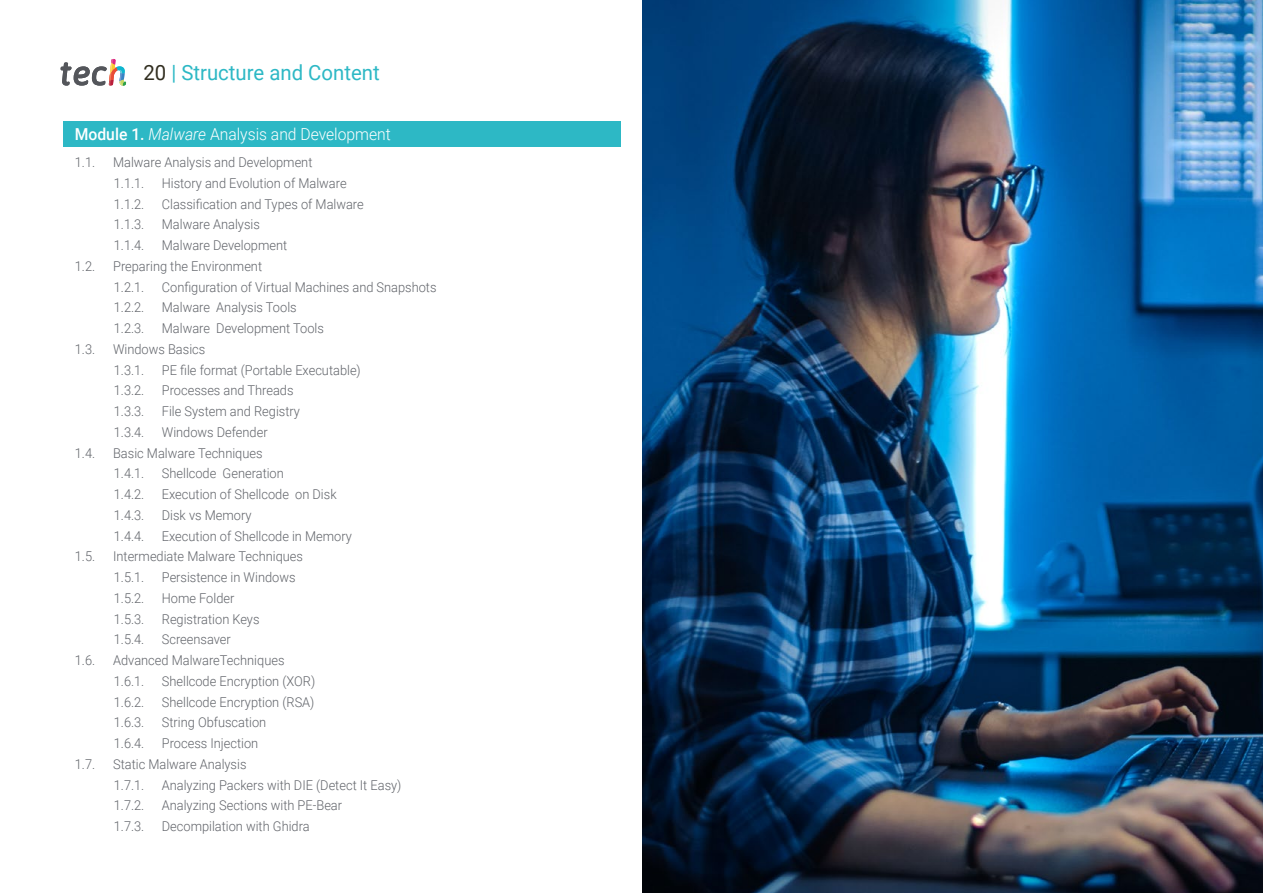
<style>
.page{position:relative;width:1263px;height:893px;background:#fff}
.page>*{position:absolute;margin:0;border:0;box-sizing:border-box;transform-origin:0 0}
.t1{font:21px "Roboto";color:#2db8c5}
.t2{font:300 16.5px "Roboto";color:#fff;scale:.95 1}
.t3{font:300 13.5px/20.7px "Roboto";color:#61646a;scale:.95 1}
.s1{color:#312e20}
.s2{font-weight:500}
.s3{font-style:italic}
</style>
<div class="page">
<img style="left:642px;top:0;width:621px;height:893px">
<div style="left:64px;top:121px;width:557px;height:25px;background:#2db8c5"></div>
<svg style="left:61px;top:59px;width:65px;height:27px"></svg>
<h1 class="t1" style="left:144px;top:57px;width:238px"><span class="s1">20</span> | Structure and Content</h1>
<p class="t2" style="left:75px;top:123px;width:334px"><span class="s2">Module 1.</span> <span class="s3">Malware</span> Analysis and Development</p>
<p class="t3" style="left:75px;top:151px;width:23px">1.1.</p>
<p class="t3" style="left:113px;top:151px;width:211px">Malware Analysis and Development<br>1.1.1.</p>
<p class="t3" style="left:162px;top:172px;width:196px">History and Evolution of Malware</p>
<p class="t3" style="left:114px;top:193px;width:34px">1.1.2.</p>
<p class="t3" style="left:162px;top:193px;width:214px">Classification and Types of Malware</p>
<p class="t3" style="left:114px;top:214px;width:34px">1.1.3.</p>
<p class="t3" style="left:162px;top:214px;width:105px">Malware Analysis</p>
<p class="t3" style="left:114px;top:234px;width:34px">1.1.4.</p>
<p class="t3" style="left:162px;top:234px;width:133px">Malware Development</p>
<p class="t3" style="left:75px;top:255px;width:23px">1.2.</p>
<p class="t3" style="left:113px;top:255px;width:158px">Preparing the Environment<br>1.2.1.</p>
<p class="t3" style="left:162px;top:276px;width:291px">Configuration of Virtual Machines and Snapshots</p>
<p class="t3" style="left:114px;top:297px;width:34px">1.2.2.</p>
<p class="t3" style="left:162px;top:297px;width:143px">Malware Analysis Tools</p>
<p class="t3" style="left:114px;top:317px;width:34px">1.2.3.</p>
<p class="t3" style="left:162px;top:317px;width:172px">Malware Development Tools</p>
<p class="t3" style="left:75px;top:338px;width:23px">1.3.</p>
<p class="t3" style="left:113px;top:338px;width:99px">Windows Basics<br>1.3.1.</p>
<p class="t3" style="left:162px;top:359px;width:211px">PE file format (Portable Executable)</p>
<p class="t3" style="left:114px;top:380px;width:34px">1.3.2.</p>
<p class="t3" style="left:162px;top:380px;width:140px">Processes and Threads</p>
<p class="t3" style="left:114px;top:400px;width:34px">1.3.3.</p>
<p class="t3" style="left:162px;top:400px;width:147px">File System and Registry</p>
<p class="t3" style="left:114px;top:421px;width:34px">1.3.4.</p>
<p class="t3" style="left:162px;top:421px;width:113px">Windows Defender</p>
<p class="t3" style="left:75px;top:442px;width:23px">1.4.</p>
<p class="t3" style="left:113px;top:442px;width:159px">Basic Malware Techniques<br>1.4.1.</p>
<p class="t3" style="left:162px;top:463px;width:130px">Shellcode Generation</p>
<p class="t3" style="left:114px;top:483px;width:34px">1.4.2.</p>
<p class="t3" style="left:162px;top:483px;width:185px">Execution of Shellcode on Disk</p>
<p class="t3" style="left:114px;top:504px;width:34px">1.4.3.</p>
<p class="t3" style="left:162px;top:504px;width:96px">Disk vs Memory</p>
<p class="t3" style="left:114px;top:525px;width:34px">1.4.4.</p>
<p class="t3" style="left:162px;top:525px;width:202px">Execution of Shellcode in Memory</p>
<p class="t3" style="left:75px;top:546px;width:23px">1.5.</p>
<p class="t3" style="left:113px;top:546px;width:201px">Intermediate Malware Techniques<br>1.5.1.</p>
<p class="t3" style="left:162px;top:566px;width:142px">Persistence in Windows</p>
<p class="t3" style="left:114px;top:587px;width:34px">1.5.2.</p>
<p class="t3" style="left:162px;top:587px;width:78px">Home Folder</p>
<p class="t3" style="left:114px;top:608px;width:34px">1.5.3.</p>
<p class="t3" style="left:162px;top:608px;width:104px">Registration Keys</p>
<p class="t3" style="left:114px;top:629px;width:34px">1.5.4.</p>
<p class="t3" style="left:162px;top:629px;width:74px">Screensaver</p>
<p class="t3" style="left:75px;top:649px;width:23px">1.6.</p>
<p class="t3" style="left:113px;top:649px;width:182px">Advanced MalwareTechniques<br>1.6.1.</p>
<p class="t3" style="left:162px;top:670px;width:163px">Shellcode Encryption (XOR)</p>
<p class="t3" style="left:114px;top:691px;width:34px">1.6.2.</p>
<p class="t3" style="left:162px;top:691px;width:162px">Shellcode Encryption (RSA)</p>
<p class="t3" style="left:114px;top:712px;width:34px">1.6.3.</p>
<p class="t3" style="left:162px;top:712px;width:111px">String Obfuscation</p>
<p class="t3" style="left:114px;top:732px;width:34px">1.6.4.</p>
<p class="t3" style="left:162px;top:732px;width:103px">Process Injection</p>
<p class="t3" style="left:75px;top:753px;width:23px">1.7.</p>
<p class="t3" style="left:113px;top:753px;width:142px">Static Malware Analysis<br>1.7.1.</p>
<p class="t3" style="left:162px;top:774px;width:254px">Analyzing Packers with DIE (Detect It Easy)</p>
<p class="t3" style="left:114px;top:795px;width:34px">1.7.2.</p>
<p class="t3" style="left:162px;top:795px;width:191px">Analyzing Sections with PE-Bear</p>
<p class="t3" style="left:114px;top:815px;width:34px">1.7.3.</p>
<p class="t3" style="left:162px;top:815px;width:157px">Decompilation with Ghidra</p>
</div>
